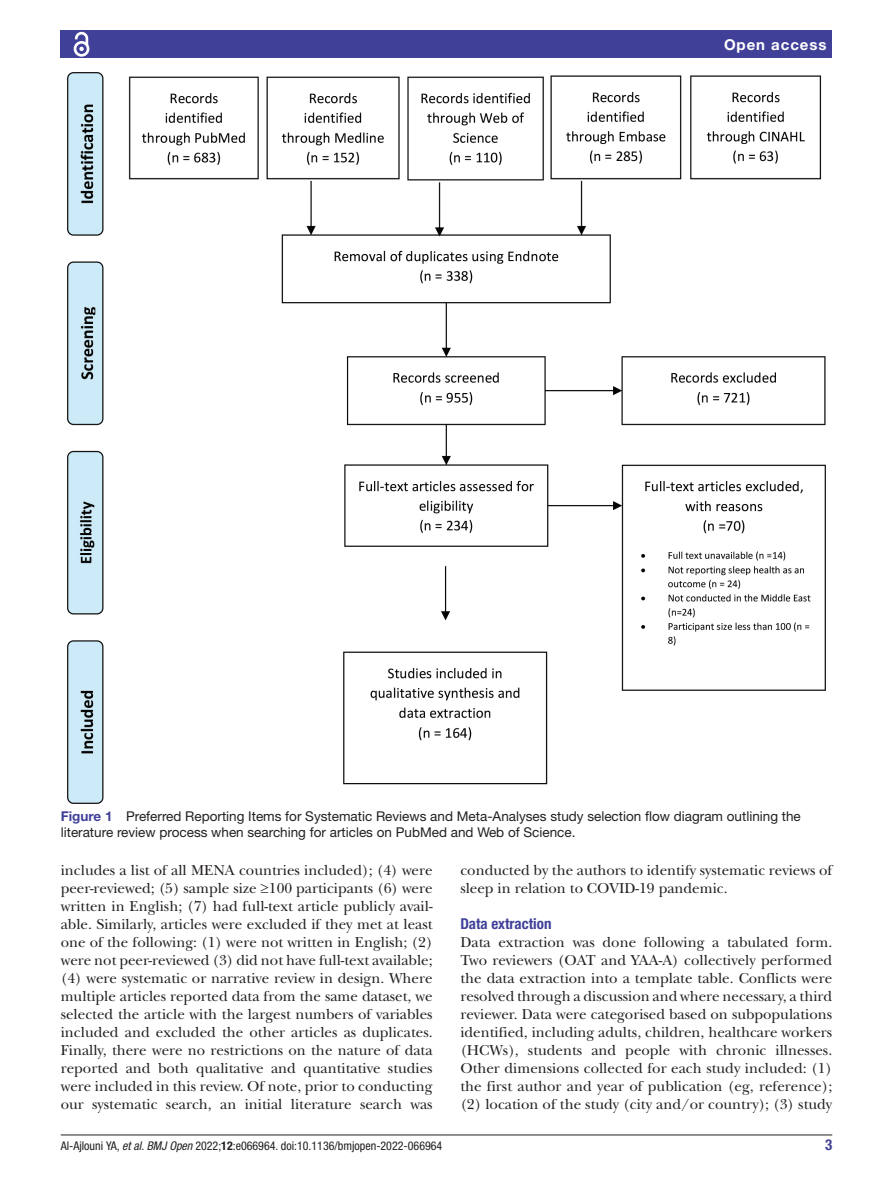
<style>
.page{position:relative;width:893px;height:1191px;background:#fff}
.page>*{position:absolute;margin:0;border:0;box-sizing:border-box;transform-origin:0 0}
.t1{font:15px/18px "New Baskerville";color:#231f20;text-align:justify}
.t2{font:700 condensed 15px "Helvetica Neue LT Std";color:#414099}
.t3{font:700 15px "Helvetica Neue LT Std";letter-spacing:.065em;color:#fff}
.t4{font:13.5px/16.2px "Helvetica Neue LT Std";color:#231f20}
.t5{font:condensed 12px "Helvetica Neue LT Std";color:#231f20}
.s1{font-weight:700;color:#414099}
.s2{font-style:italic}
.s3{font-weight:700}
</style>
<div class="page">
<hr style="left:61px;top:1134px;width:771px;height:1px;background:#231f20">
<div style="left:61px;top:31px;width:771px;height:27px;background:#414099"></div>
<svg style="left:73px;top:31px;width:17px;height:26px"></svg>
<img style="left:68px;top:73px;width:757px;height:730px">
<p class="t3" style="left:724px;top:35px;width:104px">Open access</p>
<p class="t4" style="left:61px;top:808px;width:742px"><span class="s1">Figure 1</span> Preferred Reporting Items for Systematic Reviews and Meta-Analyses study selection flow diagram outlining the literature review process when searching for articles on PubMed and Web of Science.</p>
<p class="t1" style="left:61px;top:861px;width:373px">includes a list of all MENA countries included); (4) were peer-reviewed; (5) sample size ≥100 participants (6) were written in English; (7) had full-text article publicly avail&shy;able. Similarly, articles were excluded if they met at least one of the following: (1) were not written in English; (2) were not peer-reviewed (3) did not have full-text available; (4) were systematic or narrative review in design. Where multiple articles reported data from the same dataset, we selected the article with the largest numbers of variables included and excluded the other articles as duplicates.<br>Finally, there were no restrictions on the nature of data reported and both qualitative and quantitative studies were included in this review. Of note, prior to conducting our systematic search, an initial literature search was</p>
<p class="t1" style="left:460px;top:861px;width:373px">conducted by the authors to identify systematic reviews of sleep in relation to COVID-19 pandemic.</p>
<p class="t2" style="left:460px;top:915px;width:93px">Data extraction</p>
<p class="t1" style="left:460px;top:933px;width:373px">Data extraction was done following a tabulated form.<br>Two reviewers (OAT and YAA-A) collectively performed the data extraction into a template table. Conflicts were resolved through a discussion and where necessary, a third reviewer. Data were categorised based on subpopulations identified, including adults, children, healthcare workers (HCWs), students and people with chronic illnesses.<br>Other dimensions collected for each study included: (1) the first author and year of publication (eg, reference); (2) location of the study (city and/or country); (3) study</p>
<p class="t5" style="left:61px;top:1138px;width:383px">Al-Ajlouni YA, <span class="s2">et al</span>. <span class="s2">BMJ Open</span> 2022;<span class="s3">12</span>:e066964. doi:10.1136/bmjopen-2022-066964</p>
<p class="t2" style="left:825px;top:1135px;width:9px">3</p>
</div>
